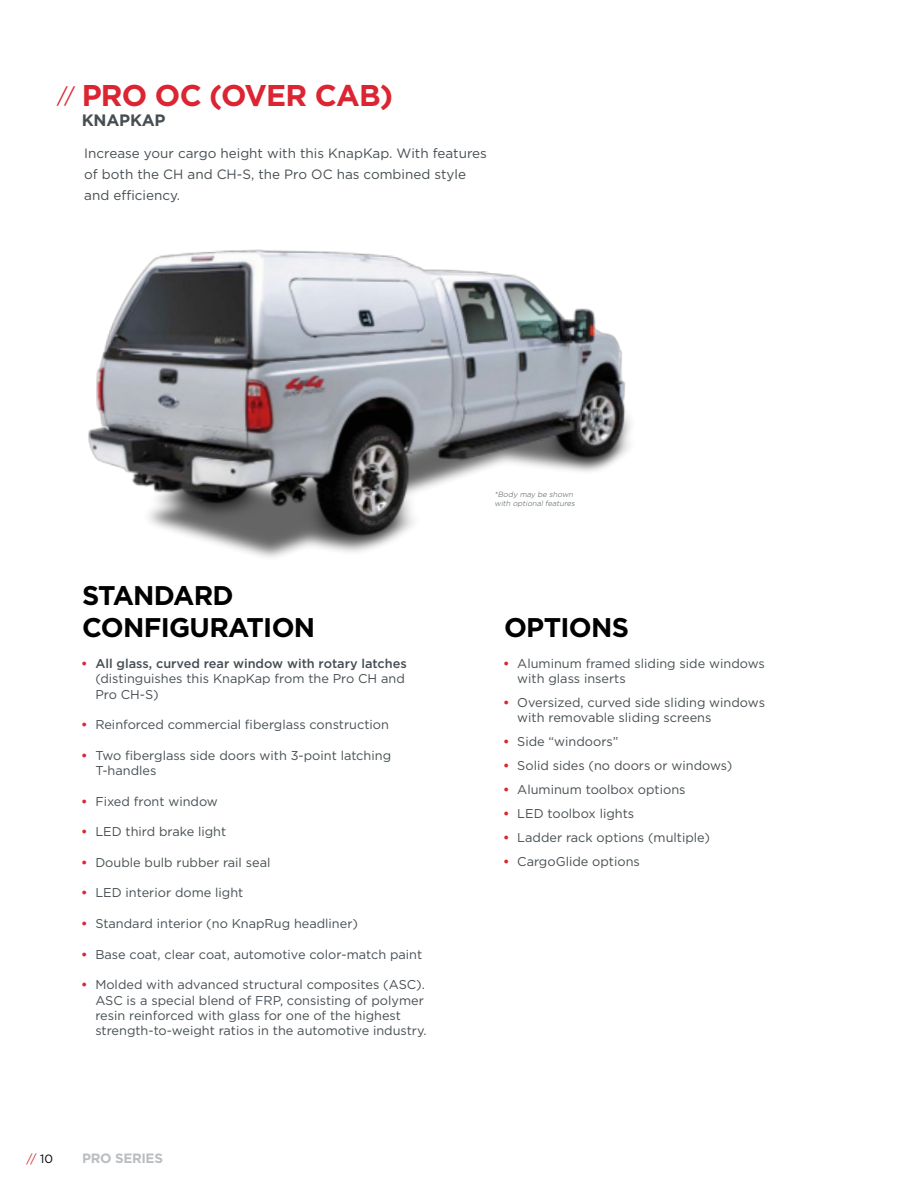
<style>
.page{position:relative;width:918px;height:1188px;background:#fff}
.page>*{position:absolute;margin:0;border:0;box-sizing:border-box;transform-origin:0 0}
.t1{font:700 30px "Gotham";letter-spacing:-.025em;color:#db2532}
.t2{font:700 27px/32.4px "Gotham";letter-spacing:-.025em;color:#000}
.t3{font:21px "Gotham";color:#db2532}
.t4{font:700 16.5px "Gotham";letter-spacing:-.01em;color:#464e52}
.t5{font:13.5px/21px "Gotham";color:#464e52}
.t6{font:700 13.5px "Gotham";letter-spacing:-.025em;color:#bbbec0}
.t7{font:12.75px/15.3px "Gotham";color:#464e52}
.t8{font:12px "Gotham";color:#db2532}
.t9{font:italic 300 7.5px/9px "Gotham";color:#464e52}
.s1{font-weight:700;color:#db2532}
.s2{font-weight:500}
.s3{color:#000}
</style>
<div class="page">
<img style="left:88px;top:249px;width:543px;height:309px">
<h1 class="t1" style="left:82px;top:82px;width:313px">PRO OC (OVER CAB)</h1>
<p class="t4" style="left:82px;top:113px;width:85px">KNAPKAP</p>
<h3 class="t3" style="left:57px;top:86px;width:19px">//</h3>
<p class="t5" style="left:84px;top:143px;width:404px">Increase your cargo height with this KnapKap. With features of both the CH and CH-S, the Pro OC has combined style and efficiency.</p>
<h2 class="t2" style="left:82px;top:581px;width:235px">STANDARD<br>CONFIGURATION</h2>
<p class="t7" style="left:95px;top:656px;width:313px;text-indent:-14px"><span class="s1">•</span> <span class="s2">All glass, curved rear window with rotary latches </span>(distinguishes this KnapKap from the Pro CH and<br>Pro CH-S)</p>
<p class="t7" style="left:81px;top:718px;width:309px"><span class="s1">•</span> Reinforced commercial fiberglass construction</p>
<p class="t7" style="left:95px;top:748px;width:297px;text-indent:-14px"><span class="s1">•</span> Two fiberglass side doors with 3-point latching<br>T-handles</p>
<p class="t7" style="left:81px;top:794px;width:138px"><span class="s1">•</span> Fixed front window</p>
<p class="t7" style="left:81px;top:825px;width:146px"><span class="s1">•</span> LED third brake light</p>
<p class="t7" style="left:81px;top:855px;width:191px"><span class="s1">•</span> Double bulb rubber rail seal</p>
<p class="t7" style="left:81px;top:886px;width:164px"><span class="s1">•</span> LED interior dome light</p>
<p class="t7" style="left:81px;top:917px;width:278px"><span class="s1">•</span> Standard interior (no KnapRug headliner)</p>
<p class="t7" style="left:81px;top:947px;width:342px"><span class="s1">•</span> Base coat, clear coat, automotive color-match paint</p>
<p class="t7" style="left:95px;top:978px;width:333px;text-indent:-14px"><span class="s1">•</span> Molded with advanced structural composites (ASC).<br>ASC is a special blend of FRP, consisting of polymer resin reinforced with glass for one of the highest strength-to-weight ratios in the automotive industry.</p>
<p class="t8" style="left:26px;top:1153px;width:28px">// <span class="s3">10</span></p>
<p class="t6" style="left:82px;top:1152px;width:82px">PRO SERIES</p>
<p class="t9" style="left:495px;top:491px;width:83px">*Body may be shown with optional features</p>
<h2 class="t2" style="left:504px;top:612px;width:127px">OPTIONS</h2>
<p class="t7" style="left:517px;top:656px;width:249px;text-indent:-14px"><span class="s1">•</span> Aluminum framed sliding side windows with glass inserts</p>
<p class="t7" style="left:517px;top:696px;width:249px;text-indent:-14px"><span class="s1">•</span> Oversized, curved side sliding windows with removable sliding screens</p>
<p class="t7" style="left:503px;top:735px;width:117px"><span class="s1">•</span> Side “windoors”</p>
<p class="t7" style="left:503px;top:759px;width:231px"><span class="s1">•</span> Solid sides (no doors or windows)</p>
<p class="t7" style="left:503px;top:783px;width:184px"><span class="s1">•</span> Aluminum toolbox options</p>
<p class="t7" style="left:503px;top:807px;width:132px"><span class="s1">•</span> LED toolbox lights</p>
<p class="t7" style="left:503px;top:831px;width:208px"><span class="s1">•</span> Ladder rack options (multiple)</p>
<p class="t7" style="left:503px;top:855px;width:138px"><span class="s1">•</span> CargoGlide options</p>
</div>
